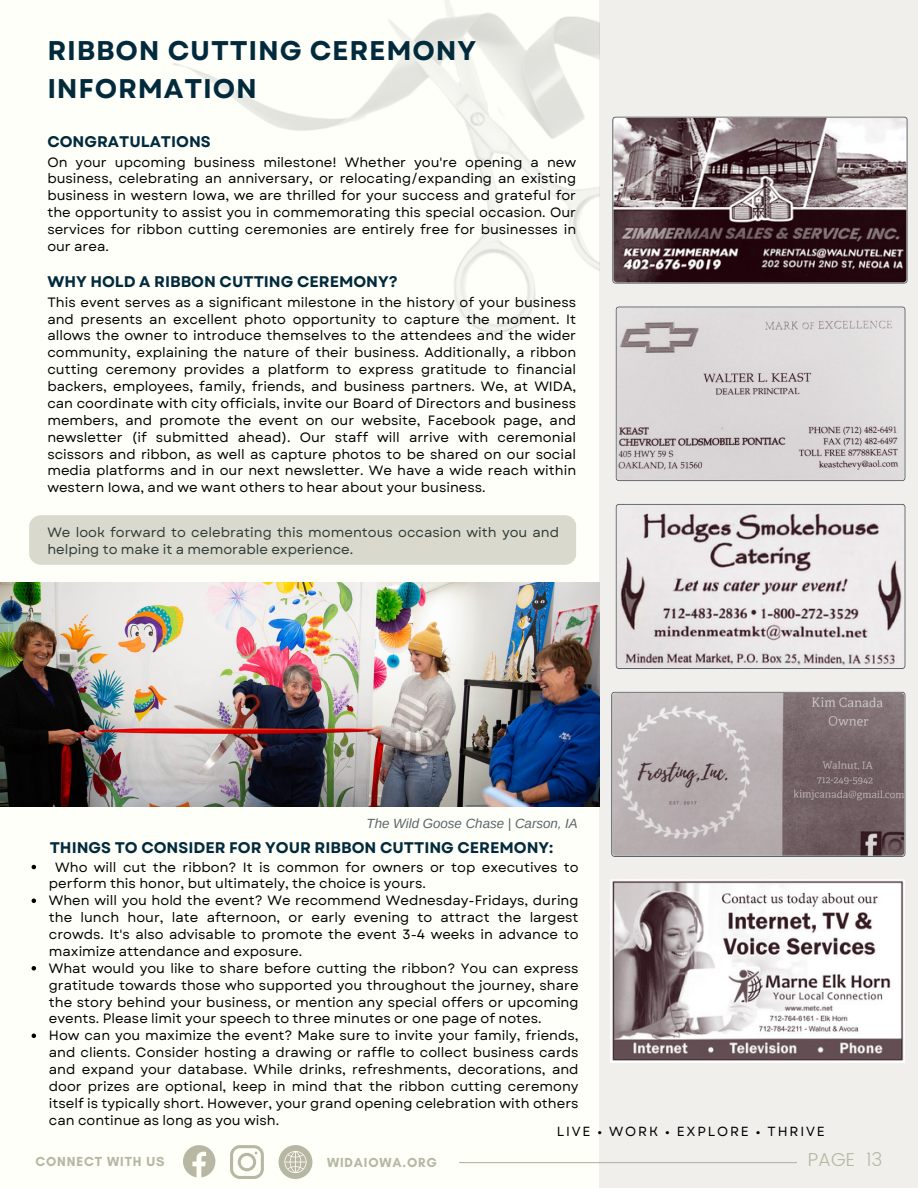
<style>
.page{position:relative;width:918px;height:1188px;background:#fffff9}
.page>*{position:absolute;margin:0;border:0;box-sizing:border-box;transform-origin:0 0}
.t1{font:700 27px/37.2px "Garet";letter-spacing:.03em;color:#022a3d}
.t2{font:300 18.75px "Poppins";color:#b7b7a4}
.t3{font:700 15.45px "Garet";color:#022a3d}
.t4{font:13.5px/16.8px "Garet";color:#000001;text-align:justify}
.t5{font:13.5px/16.8px "Garet";color:#2f3b37}
.t6{font:italic 13.35px "Arimo";color:#5c646b}
.t7{font:700 13.35px "Glacial Indifference";letter-spacing:.065em;color:#b7b7a4}
.t8{font:13.2px "Garet";letter-spacing:.14em;color:#000}
</style>
<div class="page">
<div style="left:600px;top:0;width:318px;height:1188px;background:#f0efeb"></div>
<img style="left:173px;top:0;width:427px;height:346px">
<div style="left:29px;top:515px;width:547px;height:50px;background:#d9d9cd"></div>
<img style="left:0;top:583px;width:599px;height:224px">
<svg style="left:32px;top:865px;width:4px;height:4px"></svg>
<svg style="left:32px;top:899px;width:4px;height:4px"></svg>
<svg style="left:32px;top:966px;width:4px;height:5px"></svg>
<svg style="left:32px;top:1034px;width:4px;height:4px"></svg>
<svg style="left:612px;top:116px;width:296px;height:168px"></svg>
<svg style="left:616px;top:306px;width:290px;height:175px"></svg>
<svg style="left:616px;top:504px;width:290px;height:165px"></svg>
<svg style="left:611px;top:692px;width:295px;height:165px"></svg>
<img style="left:610px;top:880px;width:295px;height:183px">
<hr style="left:459px;top:1162px;width:338px;height:1px;background:#b7b7a4">
<svg style="left:183px;top:1145px;width:32px;height:32px"></svg>
<svg style="left:230px;top:1145px;width:34px;height:34px"></svg>
<svg style="left:279px;top:1145px;width:33px;height:34px"></svg>
<h1 class="t1" style="left:47px;top:33px;width:430px">RIBBON CUTTING CEREMONY<br>INFORMATION</h1>
<p class="t3" style="left:47px;top:130px;width:165px">CONGRATULATIONS</p>
<p class="t4" style="left:47px;top:154px;width:530px">On your upcoming business milestone! Whether you're opening a new business, celebrating an anniversary, or relocating/expanding an existing business in western Iowa, we are thrilled for your success and grateful for the opportunity to assist you in commemorating this special occasion. Our services for ribbon cutting ceremonies are entirely free for businesses in our area.</p>
<p class="t3" style="left:47px;top:270px;width:352px">WHY HOLD A RIBBON CUTTING CEREMONY?</p>
<p class="t4" style="left:47px;top:294px;width:530px">This event serves as a significant milestone in the history of your business and presents an excellent photo opportunity to capture the moment. It allows the owner to introduce themselves to the attendees and the wider community, explaining the nature of their business. Additionally, a ribbon cutting ceremony provides a platform to express gratitude to financial backers, employees, family, friends, and business partners. We, at WIDA, can coordinate with city officials, invite our Board of Directors and business members, and promote the event on our website, Facebook page, and newsletter (if submitted ahead). Our staff will arrive with ceremonial scissors and ribbon, as well as capture photos to be shared on our social media platforms and in our next newsletter. We have a wide reach within western Iowa, and we want others to hear about your business.</p>
<p class="t5" style="left:47px;top:524px;width:513px">We look forward to celebrating this momentous occasion with you and helping to make it a memorable experience.</p>
<p class="t6" style="left:367px;top:816px;width:213px">The Wild Goose Chase | Carson, IA</p>
<p class="t3" style="left:50px;top:836px;width:505px">THINGS TO CONSIDER FOR YOUR RIBBON CUTTING CEREMONY:</p>
<p class="t4" style="left:49px;top:858px;width:531px;text-align:left;text-indent:6px">Who will cut the ribbon? It is common for owners or top executives to perform this honor, but ultimately, the choice is yours.<br>When will you hold the event? We recommend Wednesday-Fridays, during the lunch hour, late afternoon, or early evening to attract the largest crowds. It's also advisable to promote the event 3-4 weeks in advance to maximize attendance and exposure.<br>What would you like to share before cutting the ribbon? You can express gratitude towards those who supported you throughout the journey, share the story behind your business, or mention any special offers or upcoming events. Please limit your speech to three minutes or one page of notes.<br>How can you maximize the event? Make sure to invite your family, friends, and clients. Consider hosting a drawing or raffle to collect business cards and expand your database. While drinks, refreshments, decorations, and door prizes are optional, keep in mind that the ribbon cutting ceremony itself is typically short. However, your grand opening celebration with others can continue as long as you wish.</p>
<p class="t8" style="left:557px;top:1122px;width:269px">LIVE • WORK • EXPLORE • THRIVE</p>
<p class="t7" style="left:35px;top:1154px;width:131px">CONNECT WITH US</p>
<p class="t7" style="left:327px;top:1154px;width:111px">WIDAIOWA.ORG</p>
<h2 class="t2" style="left:808px;top:1149px;width:76px">PAGE 13</h2>
</div>
